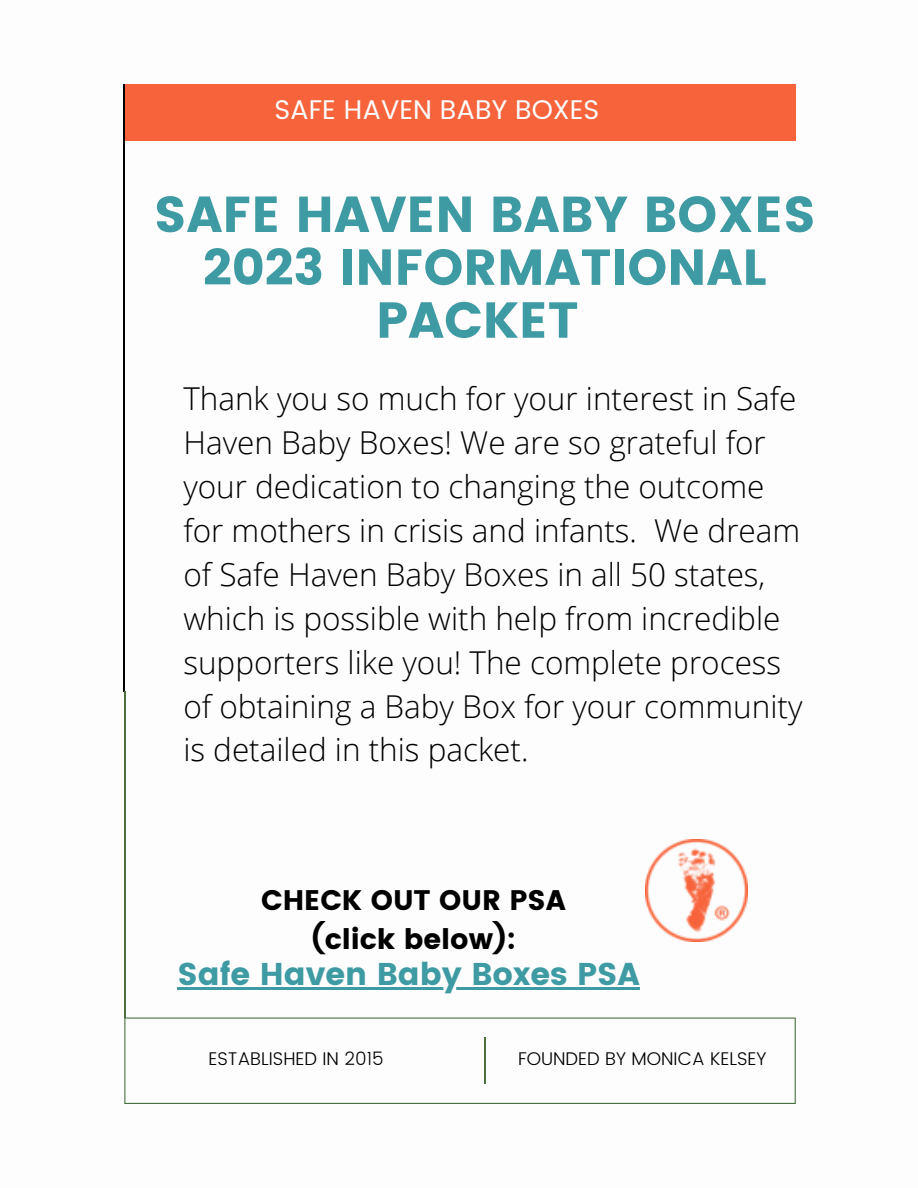
<style>
.page{position:relative;width:918px;height:1188px;background:#fff}
.page>*{position:absolute;margin:0;border:0;box-sizing:border-box;transform-origin:0 0}
.t1{font:50.4px/52.8px "Poppins";color:#3e9aa3;text-align:center}
.t2{font:300 31.5px/43.8px "Open Sans";color:#000}
.t3{font:31.5px "Poppins";color:#3e9aa3}
.t4{font:28.2px "Poppins";color:#000}
.t5{font:27px "Poppins";color:#fdfdfd}
.t6{font:300 18.3px "Poppins";color:#000}
</style>
<div class="page">
<hr style="left:123px;top:84px;width:1px;height:608px;background:#000">
<svg style="left:124px;top:1018px;width:672px;height:86px"></svg>
<hr style="left:124px;top:692px;width:1px;height:326px;background:#4d7043">
<hr style="left:485px;top:1038px;width:1px;height:46px;background:#4d7043">
<div style="left:125px;top:84px;width:671px;height:56px;background:#f7643c"></div>
<img style="left:645px;top:840px;width:102px;height:102px">
<hr style="left:178px;top:987px;width:462px;height:2px;background:#3e9aa3">
<p class="t5" style="left:274px;top:94px;width:326px">SAFE HAVEN BABY BOXES</p>
<p class="t1" style="left:154px;top:188px;width:663px">SAFE HAVEN BABY BOXES</p>
<p class="t1" style="left:203px;top:241px;width:565px">2023 INFORMATIONAL<br>PACKET</p>
<p class="t2" style="left:183px;top:376px;width:621px">Thank you so much for your interest in Safe Haven Baby Boxes! We are so grateful for your dedication to changing the outcome for mothers in crisis and infants. We dream of Safe Haven Baby Boxes in all 50 states, which is possible with help from incredible supporters like you! The complete process of obtaining a Baby Box for your community is detailed in this packet.</p>
<p class="t4" style="left:261px;top:884px;width:306px">CHECK OUT OUR PSA</p>
<p class="t4" style="left:311px;top:922px;width:206px">(click below):</p>
<p class="t3" style="left:178px;top:956px;width:464px">Safe Haven Baby Boxes PSA</p>
<p class="t6" style="left:209px;top:1048px;width:177px">ESTABLISHED IN 2015</p>
<p class="t6" style="left:518px;top:1048px;width:250px">FOUNDED BY MONICA KELSEY</p>
</div>
